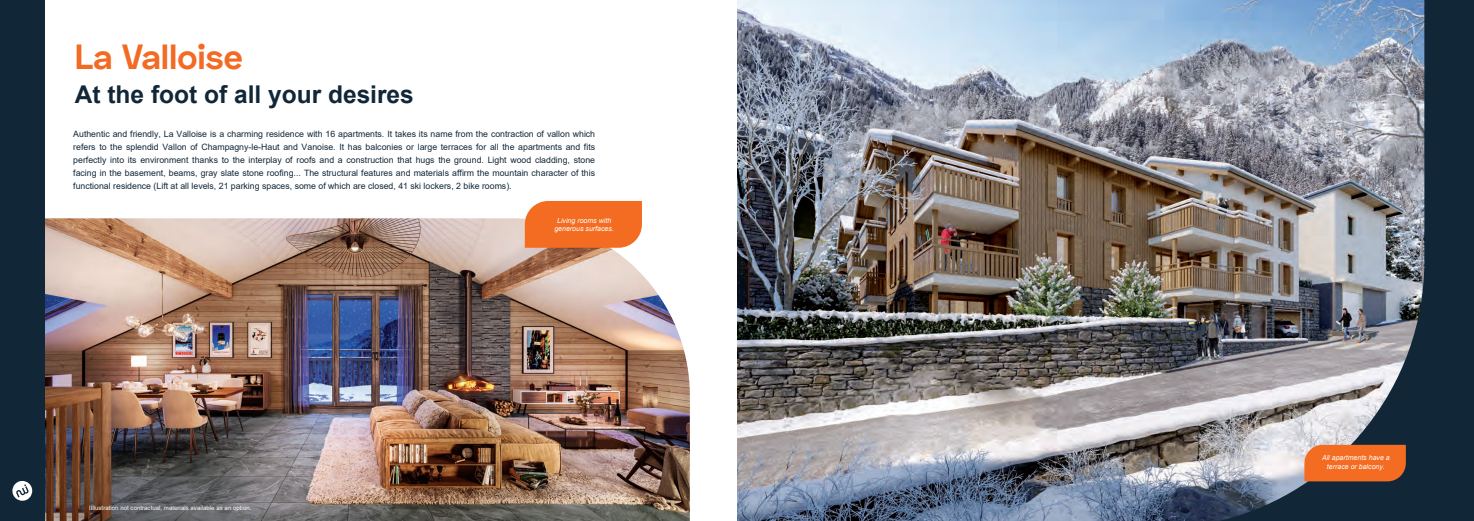
<style>
.page{position:relative;width:1474px;height:521px;background:#fff}
.page>*{position:absolute;margin:0;border:0;box-sizing:border-box;transform-origin:0 0}
.t1{font:700 35px "Space Grotesk";color:#f36a23}
.t2{font:700 24.5px "Arial";color:#112738}
.t3{font:8.75px/13px "Arial";color:#112738;text-align:justify}
.t4{font:italic 7px/8.8px "Arial";color:#fff;text-align:center}
.t5{font:6.12px "Arial";color:#fff}
.s1{font-family:"Space Grotesk"}
</style>
<div class="page">
<div style="left:969px;top:0;width:504px;height:521px;background:#112738"></div>
<img style="left:737px;top:0;width:687px;height:521px">
<img style="left:45px;top:218px;width:645px;height:303px">
<div style="left:0;top:0;width:45px;height:521px;background:#112738"></div>
<svg style="left:12px;top:481px;width:21px;height:20px"></svg>
<div style="left:1304px;top:445px;width:101px;height:36px;background:#f36c21"></div>
<div style="left:525px;top:201px;width:117px;height:47px;background:#f36c21"></div>
<h1 class="t1" style="left:75px;top:34px;width:169px">La Valloise</h1>
<h2 class="t2" style="left:75px;top:77px;width:340px">At the foot of all your desires</h2>
<p class="t3" style="left:73px;top:127px;width:523px">Authentic and friendly, La Valloise is a charming residence with 16 apartments. It takes its name from the contraction of vallon which refers to the splendid Vallon of Champagny-le-Haut and Vanoise. It has balconies or large terraces for all the apartments and fits perfectly into its environment thanks to the interplay of roofs and a construction that hugs the ground. Light wood cladding, stone facing in the basement, beams, gray slate stone roofing... The structural features and materials affirm the mountain character of this functional residence (Lift at all levels, 21 parking spaces, some of which are closed, 41 ski lockers, 2 bike rooms).</p>
<p class="t5" style="left:89px;top:504px;width:164px"><span class="s1">I</span>Illustration not contractual, materials available as an option.</p>
<p class="t4" style="left:554px;top:216px;width:61px">Living rooms with generous surfaces.</p>
<p class="t4" style="left:1321px;top:453px;width:69px">All apartments have a terrace or balcony.</p>
</div>
